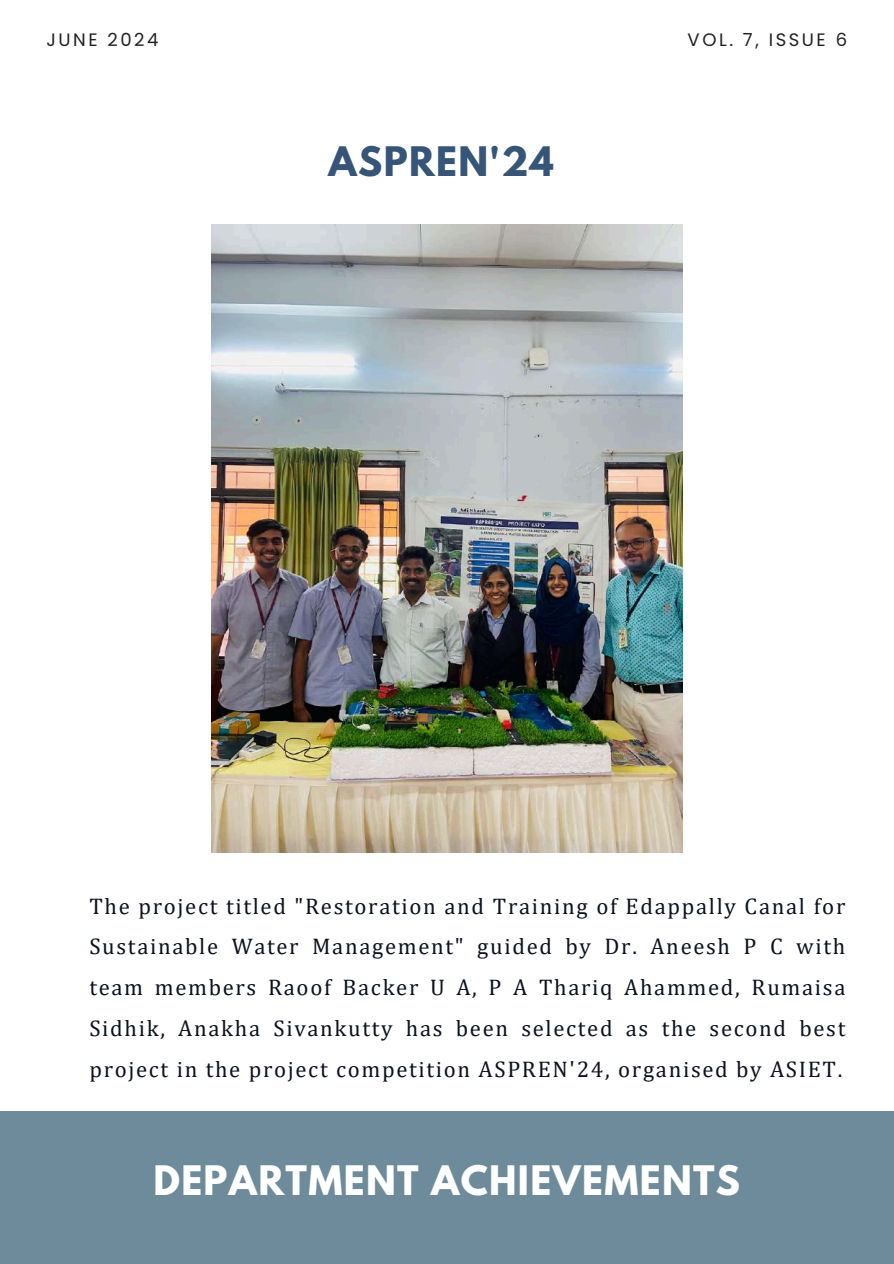
<style>
.page{position:relative;width:894px;height:1264px;background:#fff}
.page>*{position:absolute;margin:0;border:0;box-sizing:border-box;transform-origin:0 0}
.t1{font:700 36px "League Spartan";letter-spacing:.035em;color:#fff}
.t2{font:700 36px "League Spartan";letter-spacing:.035em;color:#365679}
.t3{font:22.65px/40.8px "Cambria";letter-spacing:.075em;color:#0b1320;text-align:justify}
.t4{font:18px "Poppins";letter-spacing:.14em;color:#222}
</style>
<div class="page">
<div style="left:0;top:1111px;width:893px;height:152px;background:#6e8b9b"></div>
<img style="left:211px;top:224px;width:471px;height:628px">
<p class="t4" style="left:46px;top:27px;width:113px">JUNE 2024</p>
<p class="t4" style="left:687px;top:27px;width:161px">VOL. 7, ISSUE 6</p>
<h1 class="t2" style="left:328px;top:143px;width:227px">ASPREN'24</h1>
<p class="t3" style="left:89px;top:885px;width:757px">The project titled "Restoration and Training of Edappally Canal for Sustainable Water Management" guided by Dr. Aneesh P C with team members Raoof Backer U A, P A Thariq Ahammed, Rumaisa Sidhik, Anakha Sivankutty has been selected as the second best project in the project competition ASPREN'24, organised by ASIET.</p>
<h1 class="t1" style="left:153px;top:1162px;width:588px">DEPARTMENT ACHIEVEMENTS</h1>
</div>
